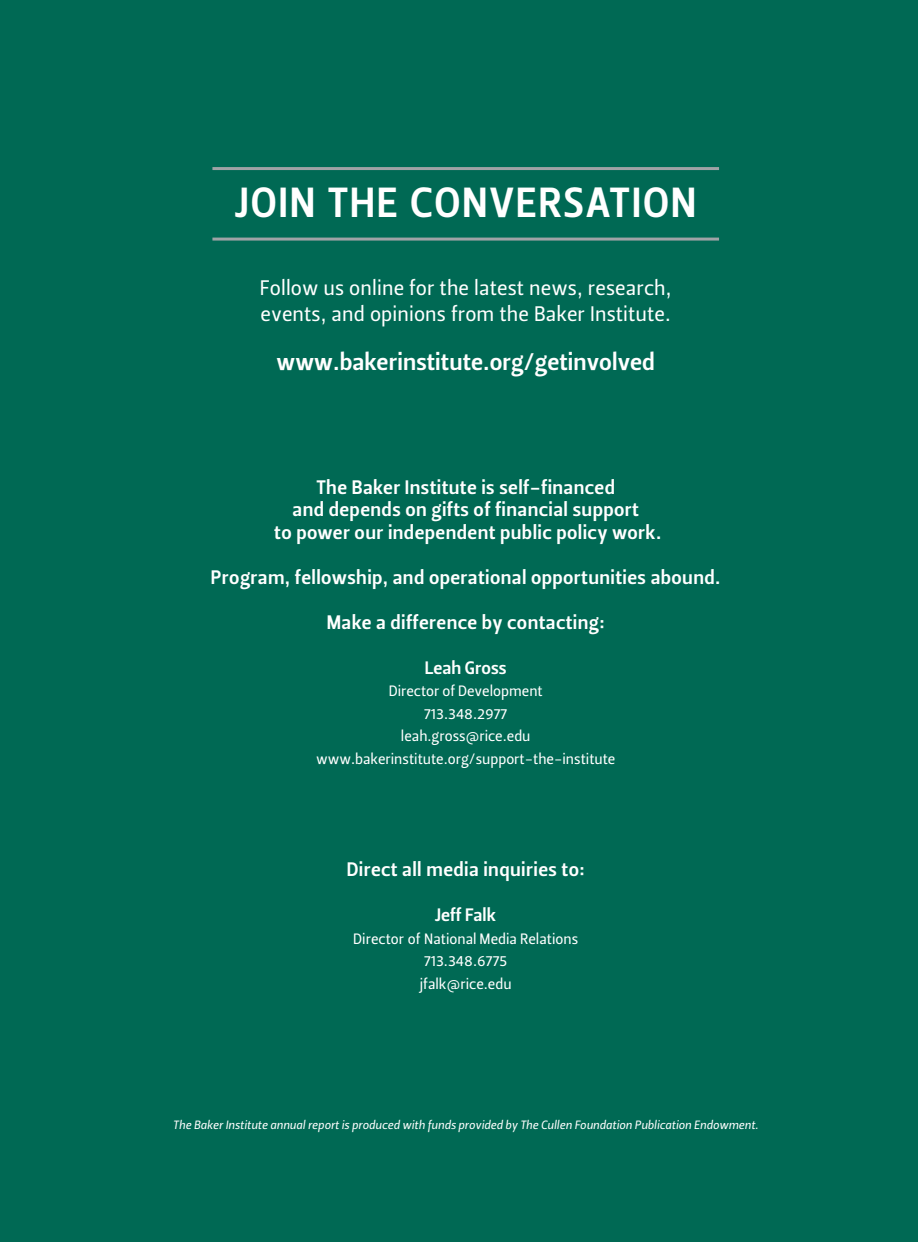
<style>
.page{position:relative;width:918px;height:1242px;background:#006954}
.page>*{position:absolute;margin:0;border:0;box-sizing:border-box;transform-origin:0 0}
.Rice_Section_name{font:42px "Leitura Sans Grot 3";letter-spacing:.04em;color:#fff}
.Rice_Section_name-2{font:24px "Leitura Sans Grot 3";letter-spacing:.005em;color:#fff}
.Rice_Section_name-3{font:21px/25.2px "Leitura Sans Grot 2";letter-spacing:.005em;color:#fff}
.BODY__first_para{font:19.5px/22.5px "Leitura Sans Grot 3";letter-spacing:.02em;color:#fff;text-align:center}
.BODY_BASIC{font:18px "Leitura Sans Grot 3";color:#fff}
.BODY_BASIC-2{font:15px "Leitura Sans Grot 2";color:#fff}
.BODY_BASIC-3{font:12px "Leitura Sans Italic 2";color:#fff}
</style>
<div class="page">
<hr style="left:212px;top:167px;width:507px;height:3px;background:#9fa3a6">
<hr style="left:212px;top:238px;width:507px;height:3px;background:#9fa3a6">
<p class="Rice_Section_name" style="left:235px;top:178px;width:463px">JOIN THE CONVERSATION</p>
<p class="Rice_Section_name-3" style="left:260px;top:276px;width:413px">Follow us online for the latest news, research, events, and opinions from the Baker Institute.</p>
<p class="Rice_Section_name-2" style="left:277px;top:347px;width:380px">www.bakerinstitute.org/getinvolved</p>
<p class="BODY__first_para" style="left:274px;top:476px;width:389px">The Baker Institute is self-financed<br>and depends on gifts of financial support<br>to power our independent public policy work.</p>
<p class="BODY__first_para" style="left:211px;top:566px;width:511px">Program, fellowship, and operational opportunities abound.</p>
<p class="BODY__first_para" style="left:327px;top:611px;width:279px">Make a difference by contacting:</p>
<p class="BODY_BASIC" style="left:425px;top:657px;width:83px">Leah Gross</p>
<p class="BODY_BASIC-2" style="left:389px;top:682px;width:156px">Director of Development</p>
<p class="BODY_BASIC-2" style="left:424px;top:705px;width:85px">713.348.2977</p>
<p class="BODY_BASIC-2" style="left:401px;top:727px;width:131px">leah.gross@rice.edu</p>
<p class="BODY_BASIC-2" style="left:316px;top:750px;width:301px">www.bakerinstitute.org/support-the-institute</p>
<p class="BODY__first_para" style="left:347px;top:858px;width:239px">Direct all media inquiries to:</p>
<p class="BODY_BASIC" style="left:435px;top:904px;width:62px">Jeff Falk</p>
<p class="BODY_BASIC-2" style="left:353px;top:930px;width:226px">Director of National Media Relations</p>
<p class="BODY_BASIC-2" style="left:424px;top:952px;width:85px">713.348.6775</p>
<p class="BODY_BASIC-2" style="left:420px;top:975px;width:93px">jfalk@rice.edu</p>
<p class="BODY_BASIC-3" style="left:173px;top:1118px;width:587px">The Baker Institute annual report is produced with funds provided by The Cullen Foundation Publication Endowment.</p>
</div>
